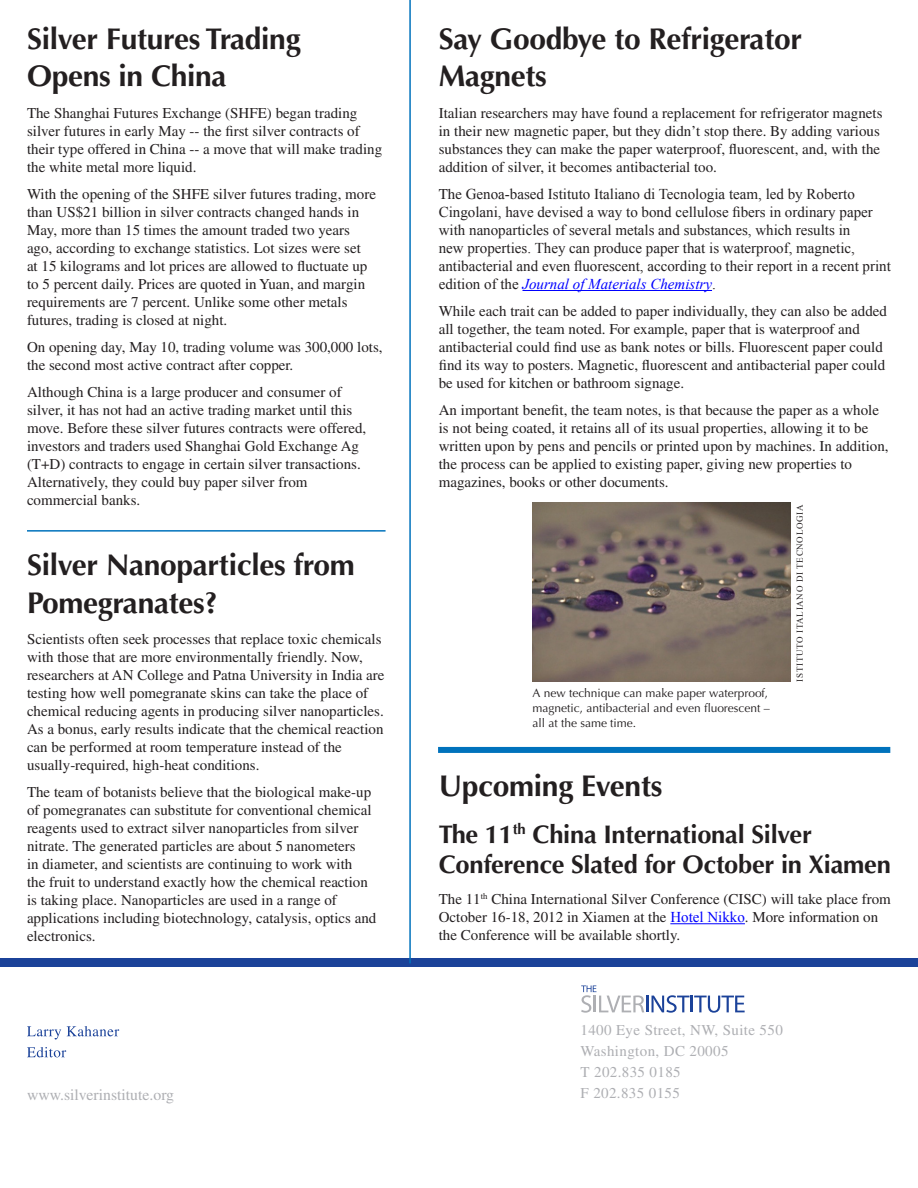
<style>
.page{position:relative;width:918px;height:1188px;background:#fff}
.page>*{position:absolute;margin:0;border:0;box-sizing:border-box;transform-origin:0 0}
.Heads{font:700 30px/37.5px "Optima";letter-spacing:-.01em;color:#231f20}
.Heads-2{font:700 25.5px/30px "Optima";letter-spacing:-.01em;color:#231f20}
.t1{font:15.75px "Times";color:#aeafb3}
.Body_Copy{font:15px/18px "Times";color:#231f20}
.Body_Copy-2{font:15px/18px "Times New Roman";color:#231f20}
.Captions{font:15px "Times";letter-spacing:.025em;color:#aeafb3}
.Captions-2{font:12px/15px "Optima";color:#231f20}
.Courtesy{font:9px "Times New Roman";letter-spacing:.075em;color:#231f20}
.s1{font-family:"Times"}
.s2{font-style:italic;color:#00f}
.s3{font-family:"Times New Roman";color:#00f}
</style>
<div class="page">
<hr style="left:522px;top:290px;width:190px;height:1px;background:#00f">
<svg style="left:27px;top:1026px;width:34px;height:14px"></svg>
<svg style="left:67px;top:1026px;width:52px;height:10px"></svg>
<svg style="left:27px;top:1047px;width:39px;height:10px"></svg>
<div style="left:0;top:958px;width:918px;height:9px;background:#1b4299"></div>
<svg style="left:581px;top:985px;width:164px;height:28px"></svg>
<hr style="left:409px;top:0;width:2px;height:963px;background:#0072bc">
<hr style="left:670px;top:923px;width:75px;height:1px;background:#00f">
<hr style="left:27px;top:530px;width:359px;height:2px;background:#0072bc">
<div style="left:438px;top:747px;width:452px;height:6px;background:#0072bc"></div>
<img style="left:532px;top:503px;width:259px;height:179px">
<p class="Heads" style="left:27px;top:20px;width:275px">Silver Futures Trading<br>Opens in China</p>
<p class="Body_Copy" style="left:27px;top:104px;width:357px">The Shanghai Futures Exchange (SHFE) began trading silver futures in early May -- the first silver contracts of their type offered in China -- a move that will make trading the white metal more liquid.</p>
<p class="Body_Copy" style="left:27px;top:185px;width:351px">With the opening of the SHFE silver futures trading, more than US$21 billion in silver contracts changed hands in May, more than 15 times the amount traded two years ago, according to exchange statistics. Lot sizes were set<br>at 15 kilograms and lot prices are allowed to fluctuate up to 5 percent daily. Prices are quoted in Yuan, and margin requirements are 7 percent. Unlike some other metals futures, trading is closed at night.</p>
<p class="Body_Copy" style="left:27px;top:338px;width:357px">On opening day, May 10, trading volume was 300,000 lots, the second most active contract after copper.</p>
<p class="Body_Copy" style="left:27px;top:383px;width:341px">Although China is a large producer and consumer of silver, it has not had an active trading market until this move. Before these silver futures contracts were offered, investors and traders used Shanghai Gold Exchange Ag (T+D) contracts to engage in certain silver transactions.<br>Alternatively, they could buy paper silver from commercial banks.</p>
<p class="Heads" style="left:27px;top:547px;width:329px">Silver Nanoparticles from<br>Pomegranates?</p>
<p class="Body_Copy" style="left:27px;top:630px;width:359px">Scientists often seek processes that replace toxic chemicals with those that are more environmentally friendly. Now, researchers at AN College and Patna University in India are testing how well pomegranate skins can take the place of chemical reducing agents in producing silver nanoparticles.<br>As a bonus, early results indicate that the chemical reaction can be performed at room temperature instead of the usually-required, high-heat conditions.</p>
<p class="Body_Copy" style="left:27px;top:783px;width:351px">The team of botanists believe that the biological make-up of pomegranates can substitute for conventional chemical reagents used to extract silver nanoparticles from silver nitrate. The generated particles are about 5 nanometers<br>in diameter, and scientists are continuing to work with<br>the fruit to understand exactly how the chemical reaction is taking place. Nanoparticles are used in a range of applications including biotechnology, catalysis, optics and electronics.</p>
<p class="t1" style="left:27px;top:1085px;width:149px">www.silverinstitute.org</p>
<p class="Heads" style="left:439px;top:20px;width:365px">Say Goodbye to Refrigerator<br>Magnets</p>
<p class="Body_Copy" style="left:439px;top:104px;width:445px">Italian researchers may have found a replacement for refrigerator magnets in their new magnetic paper, but they didn’t stop there. By adding various substances they can make the paper waterproof, fluorescent, and, with the addition of silver, it becomes antibacterial too.</p>
<p class="Body_Copy-2" style="left:439px;top:185px;width:454px"><span class="s1">The</span> Genoa-based Istituto Italiano di Tecnologia team, led by Roberto Cingolani, have devised a way to bond cellulose fibers in ordinary paper with nanoparticles of several metals and substances, which results in<br>new properties. They can produce paper that is waterproof, magnetic, antibacterial and even fluorescent, according to their report in a recent print edition of the <span class="s2">Journal of Materials Chemistry</span>.</p>
<p class="Body_Copy" style="left:439px;top:302px;width:450px">While each trait can be added to paper individually, they can also be added all together, the team noted. For example, paper that is waterproof and antibacterial could find use as bank notes or bills. Fluorescent paper could find its way to posters. Magnetic, fluorescent and antibacterial paper could be used for kitchen or bathroom signage.</p>
<p class="Body_Copy" style="left:439px;top:401px;width:451px">An important benefit, the team notes, is that because the paper as a whole is not being coated, it retains all of its usual properties, allowing it to be written upon by pens and pencils or printed upon by machines. In addition, the process can be applied to existing paper, giving new properties to magazines, books or other documents.</p>
<p class="Captions-2" style="left:532px;top:686px;width:239px">A new technique can make paper waterproof, magnetic, antibacterial and even fluorescent – all at the same time.</p>
<p class="Courtesy" style="left:794px;top:682px;width:178px;rotate:-90deg">ISTITUTO ITALIANO DI TECNOLOGIA</p>
<p class="Heads" style="left:439px;top:767px;width:225px">Upcoming Events</p>
<p class="Heads-2" style="left:439px;top:819px;width:454px">The 11<sup>th</sup> China International Silver<br>Conference Slated for October in Xiamen</p>
<p class="Body_Copy" style="left:439px;top:890px;width:454px">The 11<sup>th</sup> China International Silver Conference (CISC) will take place from<br>October 16-18, 2012 in Xiamen at the <span class="s3">Hotel Nikko</span>. More information on the Conference will be available shortly.</p>
<p class="Captions" style="left:580px;top:1022px;width:204px">1400 Eye Street, NW, Suite 550</p>
<p class="Captions" style="left:580px;top:1043px;width:150px">Washington, DC 20005</p>
<p class="Captions" style="left:580px;top:1064px;width:102px">T 202.835 0185</p>
<p class="Captions" style="left:580px;top:1085px;width:101px">F 202.835 0155</p>
</div>
